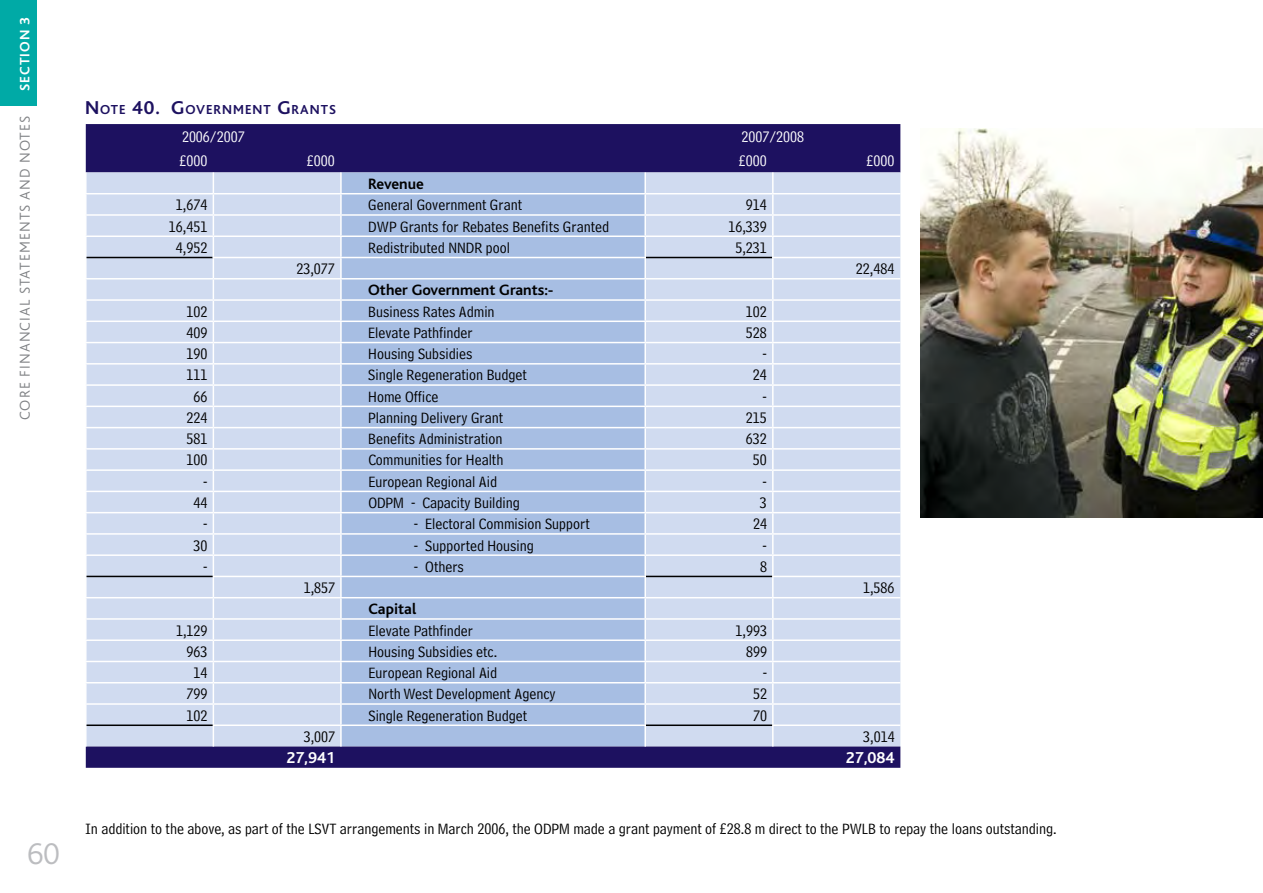
<style>
.page{position:relative;width:1263px;height:893px;background:#fff}
.page>*{position:absolute;margin:0;border:0;box-sizing:border-box;transform-origin:0 0}
.t1{font:300 31.5px "Bliss";color:#bcbdc0}
.t2{font:700 16.5px "Bliss";color:#fff}
.t3{font:15.75px "Bell Centennial Address";color:#000}
.t4{font:700 15.75px "Bliss";color:#000}
.t5{font:15.75px "Bell Centennial Address";color:#fff}
.t6{font:300 15px "Bliss";letter-spacing:.07em;color:#808285}
.t7{font:700 14.25px "Bliss";letter-spacing:.07em;color:#fff}
.t8{font:700 13.65px "Bliss";letter-spacing:.07em;color:#1d1160}
.s1{font-size:19.5px}
</style>
<div class="page">
<div style="left:0;top:0;width:36px;height:106px;background:#00aaa6"></div>
<img style="left:921px;top:128px;width:342px;height:389px">
<svg style="left:85px;top:124px;width:815px;height:644px;background:#b2bedc"></svg>
<hr style="left:213px;top:576px;width:128px;height:1px;background:#fff">
<hr style="left:341px;top:576px;width:305px;height:1px;background:#fff">
<hr style="left:87px;top:576px;width:126px;height:1px;background:#000">
<hr style="left:646px;top:576px;width:126px;height:1px;background:#000">
<p class="t7" style="left:17px;top:91px;width:75px;rotate:-90deg">SECTION 3</p>
<p class="t6" style="left:17px;top:420px;width:306px;rotate:-90deg">CORE FINANCIAL STATEMENTS AND NOTES</p>
<p class="t1" style="left:27px;top:837px;width:34px">60</p>
<p class="t8" style="left:85px;top:102px;width:252px"><span class="s1">N</span>OTE <span class="s1">40. G</span>OVERNMENT <span class="s1">G</span>RANTS</p>
<p class="t5" style="left:182px;top:128px;width:64px">2006/2007</p>
<p class="t5" style="left:741px;top:128px;width:64px">2007/2008</p>
<p class="t5" style="left:179px;top:151px;width:29px">£000</p>
<p class="t5" style="left:307px;top:151px;width:29px">£000</p>
<p class="t5" style="left:739px;top:151px;width:29px">£000</p>
<p class="t5" style="left:866px;top:151px;width:29px">£000</p>
<p class="t4" style="left:368px;top:175px;width:57px">Revenue</p>
<p class="t3" style="left:176px;top:196px;width:33px">1,674</p>
<p class="t3" style="left:368px;top:196px;width:155px">General Government Grant</p>
<p class="t3" style="left:746px;top:196px;width:22px">914</p>
<p class="t3" style="left:169px;top:217px;width:40px">16,451</p>
<p class="t3" style="left:368px;top:217px;width:242px">DWP Grants for Rebates Benefits Granted</p>
<p class="t3" style="left:728px;top:217px;width:40px">16,339</p>
<p class="t3" style="left:176px;top:238px;width:33px">4,952</p>
<p class="t3" style="left:368px;top:238px;width:143px">Redistributed NNDR pool</p>
<p class="t3" style="left:735px;top:238px;width:33px">5,231</p>
<p class="t3" style="left:296px;top:260px;width:40px">23,077</p>
<p class="t3" style="left:856px;top:260px;width:40px">22,484</p>
<p class="t4" style="left:368px;top:282px;width:187px">Other Government Grants:-</p>
<p class="t3" style="left:186px;top:302px;width:22px">102</p>
<p class="t3" style="left:368px;top:302px;width:128px">Business Rates Admin</p>
<p class="t3" style="left:746px;top:302px;width:22px">102</p>
<p class="t3" style="left:186px;top:324px;width:22px">409</p>
<p class="t3" style="left:368px;top:324px;width:106px">Elevate Pathfinder</p>
<p class="t3" style="left:746px;top:324px;width:22px">528</p>
<p class="t3" style="left:186px;top:345px;width:22px">190</p>
<p class="t3" style="left:368px;top:345px;width:106px">Housing Subsidies</p>
<p class="t3" style="left:762px;top:345px;width:6px">-</p>
<p class="t3" style="left:186px;top:366px;width:22px">111</p>
<p class="t3" style="left:368px;top:366px;width:160px">Single Regeneration Budget</p>
<p class="t3" style="left:753px;top:366px;width:15px">24</p>
<p class="t3" style="left:193px;top:387px;width:15px">66</p>
<p class="t3" style="left:368px;top:387px;width:72px">Home Office</p>
<p class="t3" style="left:762px;top:387px;width:6px">-</p>
<p class="t3" style="left:186px;top:409px;width:22px">224</p>
<p class="t3" style="left:368px;top:409px;width:136px">Planning Delivery Grant</p>
<p class="t3" style="left:746px;top:409px;width:22px">215</p>
<p class="t3" style="left:186px;top:430px;width:22px">581</p>
<p class="t3" style="left:368px;top:430px;width:136px">Benefits Administration</p>
<p class="t3" style="left:746px;top:430px;width:22px">632</p>
<p class="t3" style="left:186px;top:451px;width:22px">100</p>
<p class="t3" style="left:368px;top:451px;width:137px">Communities for Health</p>
<p class="t3" style="left:753px;top:451px;width:15px">50</p>
<p class="t3" style="left:203px;top:472px;width:6px">-</p>
<p class="t3" style="left:368px;top:472px;width:130px">European Regional Aid</p>
<p class="t3" style="left:762px;top:472px;width:6px">-</p>
<p class="t3" style="left:194px;top:494px;width:15px">44</p>
<p class="t3" style="left:368px;top:494px;width:153px">ODPM - Capacity Building</p>
<p class="t3" style="left:760px;top:494px;width:8px">3</p>
<p class="t3" style="left:203px;top:515px;width:6px">-</p>
<p class="t3" style="left:414px;top:515px;width:177px">- Electoral Commision Support</p>
<p class="t3" style="left:753px;top:515px;width:15px">24</p>
<p class="t3" style="left:194px;top:536px;width:15px">30</p>
<p class="t3" style="left:414px;top:536px;width:122px">- Supported Housing</p>
<p class="t3" style="left:763px;top:536px;width:6px">-</p>
<p class="t3" style="left:203px;top:557px;width:6px">-</p>
<p class="t3" style="left:414px;top:557px;width:52px">- Others</p>
<p class="t3" style="left:760px;top:557px;width:8px">8</p>
<p class="t3" style="left:304px;top:579px;width:33px">1,857</p>
<p class="t3" style="left:863px;top:579px;width:33px">1,586</p>
<p class="t4" style="left:368px;top:601px;width:49px">Capital</p>
<p class="t3" style="left:176px;top:621px;width:33px">1,129</p>
<p class="t3" style="left:368px;top:621px;width:106px">Elevate Pathfinder</p>
<p class="t3" style="left:735px;top:621px;width:33px">1,993</p>
<p class="t3" style="left:187px;top:642px;width:22px">963</p>
<p class="t3" style="left:368px;top:642px;width:130px">Housing Subsidies etc.</p>
<p class="t3" style="left:746px;top:642px;width:22px">899</p>
<p class="t3" style="left:194px;top:664px;width:15px">14</p>
<p class="t3" style="left:368px;top:664px;width:130px">European Regional Aid</p>
<p class="t3" style="left:763px;top:664px;width:6px">-</p>
<p class="t3" style="left:187px;top:685px;width:22px">799</p>
<p class="t3" style="left:368px;top:685px;width:189px">North West Development Agency</p>
<p class="t3" style="left:753px;top:685px;width:15px">52</p>
<p class="t3" style="left:187px;top:706px;width:22px">102</p>
<p class="t3" style="left:368px;top:706px;width:160px">Single Regeneration Budget</p>
<p class="t3" style="left:753px;top:706px;width:15px">70</p>
<p class="t3" style="left:304px;top:728px;width:33px">3,007</p>
<p class="t3" style="left:863px;top:728px;width:33px">3,014</p>
<p class="t2" style="left:286px;top:749px;width:50px">27,941</p>
<p class="t2" style="left:846px;top:749px;width:50px">27,084</p>
<p class="t3" style="left:86px;top:820px;width:972px">In addition to the above, as part of the LSVT arrangements in March 2006, the ODPM made a grant payment of £28.8 m direct to the PWLB to repay the loans outstanding.</p>
</div>
